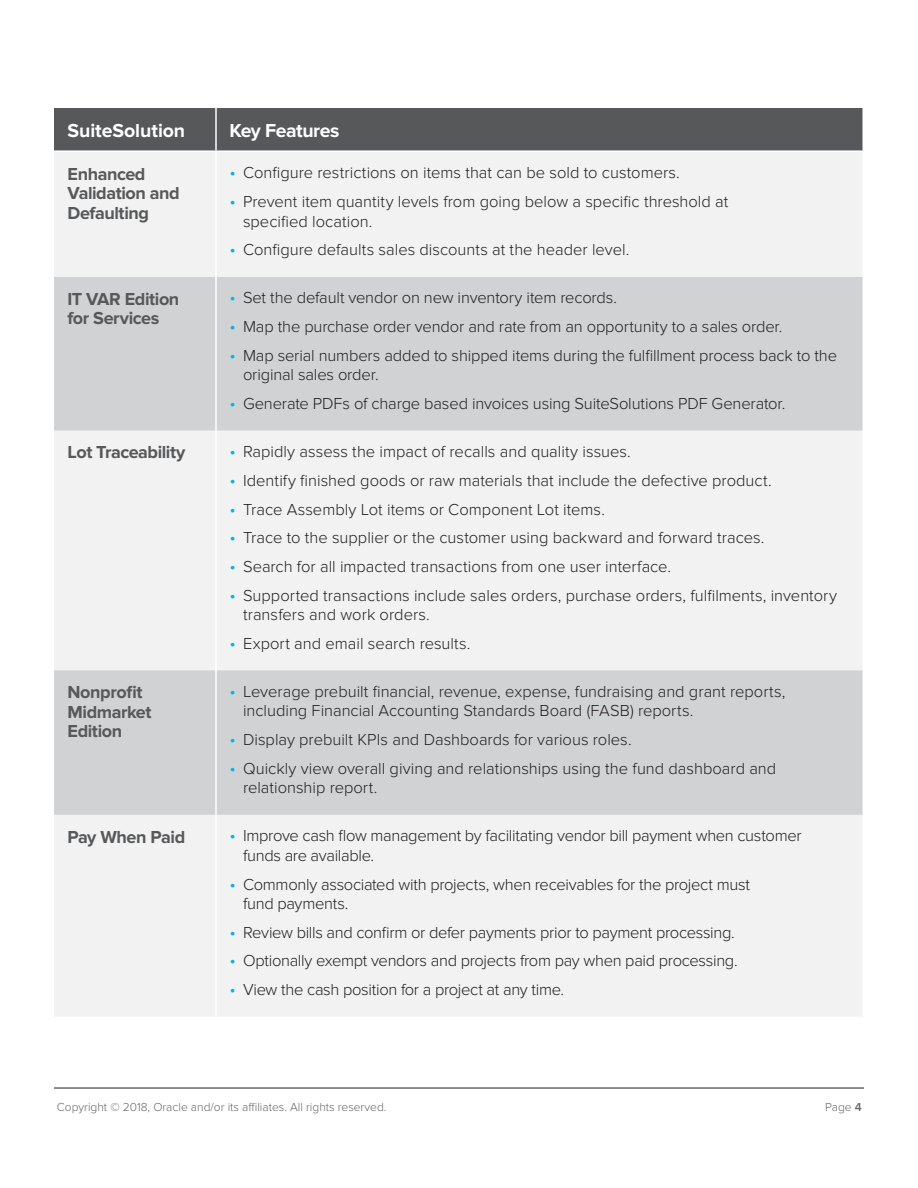
<style>
.page{position:relative;width:918px;height:1188px;background:#fff}
.page>*{position:absolute;margin:0;border:0;box-sizing:border-box;transform-origin:0 0}
.Caption_2016{font:700 19.5px "Proxima Nova";letter-spacing:-.005em;color:#fff}
.Caption_2016-2{font:700 19.5px "Proxima Nova";letter-spacing:-.025em;color:#fff}
.TABLE_H1{font:700 18px/19.5px "Proxima Nova";letter-spacing:-.025em;color:#57585a}
.t1{font:300 16.5px/19.5px "Proxima Nova";color:#231f20}
.t2{font:300 16.5px/19.5px "Proxima Nova";letter-spacing:-.02em;color:#231f20}
.t3{font:300 12px "Proxima Nova";color:#666}
.s1{font-size:18px;color:#00b5ef}
.s2{font-weight:600}
</style>
<div class="page">
<hr style="left:54px;top:1087px;width:810px;height:2px;background:#666">
<div style="left:54px;top:108px;width:808px;height:42px;background:#57585a"></div>
<div style="left:54px;top:152px;width:808px;height:864px;background:#f2f2f2"></div>
<svg style="left:54px;top:277px;width:808px;height:538px;fill:#d1d2d4"></svg>
<hr style="left:215px;top:108px;width:2px;height:42px;background:#fff">
<hr style="left:215px;top:152px;width:2px;height:125px;background:#fff">
<hr style="left:215px;top:277px;width:2px;height:154px;background:#fff">
<hr style="left:215px;top:431px;width:2px;height:239px;background:#fff">
<hr style="left:215px;top:670px;width:2px;height:145px;background:#fff">
<hr style="left:215px;top:815px;width:2px;height:202px;background:#fff">
<p class="Caption_2016" style="left:68px;top:120px;width:119px">SuiteSolution</p>
<p class="Caption_2016-2" style="left:230px;top:120px;width:111px">Key Features</p>
<p class="TABLE_H1" style="left:68px;top:164px;width:114px">Enhanced<br>Validation and<br>Defaulting</p>
<p class="t1" style="left:230px;top:163px;width:452px"><span class="s1">•</span> Configure restrictions on items that can be sold to customers.</p>
<p class="t1" style="left:243px;top:192px;width:487px;text-indent:-14px"><span class="s1">•</span> Prevent item quantity levels from going below a specific threshold at specified location.</p>
<p class="t1" style="left:230px;top:240px;width:401px"><span class="s1">•</span> Configure defaults sales discounts at the header level.</p>
<p class="TABLE_H1" style="left:68px;top:289px;width:113px">IT VAR Edition for Services</p>
<p class="t1" style="left:230px;top:288px;width:389px"><span class="s1">•</span> Set the default vendor on new inventory item records.</p>
<p class="t1" style="left:230px;top:317px;width:555px"><span class="s1">•</span> Map the purchase order vendor and rate from an opportunity to a sales order.</p>
<p class="t1" style="left:243px;top:346px;width:596px;text-indent:-14px"><span class="s1">•</span> Map serial numbers added to shipped items during the fulfillment process back to the original sales order.</p>
<p class="t1" style="left:230px;top:394px;width:558px"><span class="s1">•</span> Generate PDFs of charge based invoices using SuiteSolutions PDF Generator.</p>
<p class="TABLE_H1" style="left:68px;top:443px;width:119px">Lot Traceability</p>
<p class="t1" style="left:230px;top:442px;width:403px"><span class="s1">•</span> Rapidly assess the impact of recalls and quality issues.</p>
<p class="t1" style="left:230px;top:471px;width:544px"><span class="s1">•</span> Identify finished goods or raw materials that include the defective product.</p>
<p class="t1" style="left:230px;top:499px;width:377px"><span class="s1">•</span> Trace Assembly Lot items or Component Lot items.</p>
<p class="t1" style="left:230px;top:528px;width:537px"><span class="s1">•</span> Trace to the supplier or the customer using backward and forward traces.</p>
<p class="t1" style="left:230px;top:557px;width:443px"><span class="s1">•</span> Search for all impacted transactions from one user interface.</p>
<p class="t1" style="left:243px;top:586px;width:595px;text-indent:-14px"><span class="s1">•</span> Supported transactions include sales orders, purchase orders, fulfilments, inventory transfers and work orders.</p>
<p class="t1" style="left:230px;top:634px;width:242px"><span class="s1">•</span> Export and email search results.</p>
<p class="TABLE_H1" style="left:68px;top:683px;width:86px">Nonprofit<br>Midmarket<br>Edition</p>
<p class="t1" style="left:243px;top:682px;width:544px;text-indent:-14px"><span class="s1">•</span> Leverage prebuilt financial, revenue, expense, fundraising and grant reports, including Financial Accounting Standards Board (FASB) reports.</p>
<p class="t1" style="left:230px;top:730px;width:404px"><span class="s1">•</span> Display prebuilt KPIs and Dashboards for various roles.</p>
<p class="t1" style="left:243px;top:759px;width:535px;text-indent:-14px"><span class="s1">•</span> Quickly view overall giving and relationships using the fund dashboard and relationship report.</p>
<p class="TABLE_H1" style="left:68px;top:827px;width:119px">Pay When Paid</p>
<p class="t2" style="left:243px;top:826px;width:560px;text-indent:-14px"><span class="s1">•</span> Improve cash flow management by facilitating vendor bill payment when customer funds are available.</p>
<p class="t2" style="left:243px;top:874px;width:509px;text-indent:-14px"><span class="s1">•</span> Commonly associated with projects, when receivables for the project must fund payments.</p>
<p class="t2" style="left:230px;top:923px;width:507px"><span class="s1">•</span> Review bills and confirm or defer payments prior to payment processing.</p>
<p class="t2" style="left:230px;top:951px;width:510px"><span class="s1">•</span> Optionally exempt vendors and projects from pay when paid processing.</p>
<p class="t2" style="left:230px;top:980px;width:336px"><span class="s1">•</span> View the cash position for a project at any time.</p>
<p class="t3" style="left:57px;top:1100px;width:331px">Copyright © 2018, Oracle and/or its affiliates. All rights reserved.</p>
<p class="t3" style="left:825px;top:1100px;width:38px">Page <span class="s2">4</span></p>
</div>
